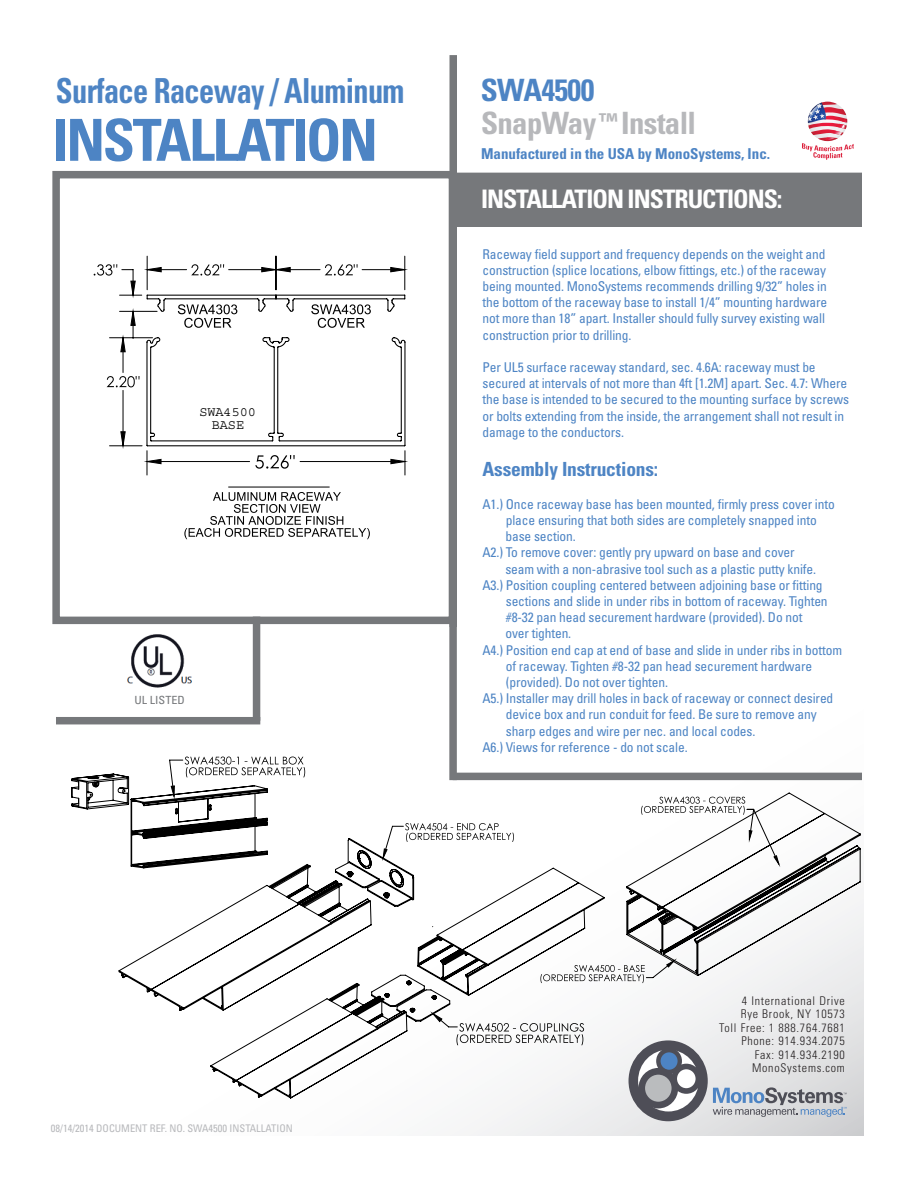
<style>
.page{position:relative;width:918px;height:1188px;background:#fff}
.page>*{position:absolute;margin:0;border:0;box-sizing:border-box;transform-origin:0 0}
.t1{font:700 condensed 58.05px "Univers";letter-spacing:-.04em;color:#4d84c4}
.t2{font:700 condensed 34.5px "Univers";letter-spacing:-.02em;color:#4d84c4;scale:.88 1}
.t3{font:700 condensed 30.75px "Univers";letter-spacing:-.02em;color:#b7b8bb}
.t4{font:700 condensed 30.75px "Univers";letter-spacing:-.02em;color:#4d84c4}
.t5{font:700 condensed 25.5px "Univers";letter-spacing:-.04em;color:#fff}
.t6{font:700 condensed 19.5px "Univers";letter-spacing:-.01em;color:#4d84c4}
.t7{font:700 condensed 15px "Univers";color:#4d84c4}
.t8{font:condensed 13.5px/16.2px "Univers";letter-spacing:-.01em;color:#4d84c4}
.t9{font:13.5px/13.5px "Courier";color:#000;text-align:center}
.t10{font:300 condensed 12px/13.5px "Univers";letter-spacing:.06em;color:#231f20}
.t11{font:condensed 11.25px "Univers";color:#76787b;scale:1.07 1}
.t12{font:condensed 10.5px "Univers";color:#b7b8bb}
.s1{font-family:"Myriad Pro";font-weight:600;font-style:italic;font-stretch:normal}
</style>
<div class="page">
<div style="left:629px;top:1040px;width:79px;height:81px;background:#4e4e57;border-radius:50%"></div>
<div style="left:638px;top:1050px;width:61px;height:61px;background:#fff;border-radius:50%"></div>
<svg style="left:658px;top:1050px;width:22px;height:22px"></svg>
<div style="left:656px;top:1048px;width:26px;height:26px;border:4px solid #4e4e57;border-radius:50%"></div>
<div style="left:642px;top:1071px;width:33px;height:34px;background:#babcbe;border-radius:50%"></div>
<div style="left:638px;top:1068px;width:40px;height:40px;border:7px solid #4e4e57;border-radius:50%"></div>
<div style="left:672px;top:1064px;width:29px;height:30px;border:6px solid #4e4e57;border-radius:50%"></div>
<svg style="left:713px;top:1087px;width:134px;height:30px"></svg>
<div style="left:456px;top:173px;width:406px;height:7px;background:#76787b"></div>
<div style="left:453px;top:773px;width:409px;height:7px;background:#76787b"></div>
<div style="left:449px;top:413px;width:8px;height:367px;background:#76787b"></div>
<div style="left:454px;top:175px;width:408px;height:51px;background:#76787b"></div>
<div style="left:449px;top:55px;width:8px;height:572px;background:#76787b"></div>
<img style="left:808px;top:102px;width:39px;height:39px">
<img style="left:808px;top:103px;width:18px;height:20px">
<img style="left:808px;top:122px;width:15px;height:1px">
<img style="left:808px;top:104px;width:17px;height:18px">
<img style="left:825px;top:120px;width:21px;height:21px">
<img style="left:809px;top:104px;width:13px;height:17px">
<svg style="left:802px;top:143px;width:52px;height:17px"></svg>
<svg style="left:71px;top:757px;width:234px;height:81px"></svg>
<svg style="left:605px;top:792px;width:256px;height:191px"></svg>
<svg style="left:388px;top:823px;width:126px;height:19px"></svg>
<svg style="left:118px;top:838px;width:297px;height:173px"></svg>
<svg style="left:210px;top:867px;width:395px;height:232px"></svg>
<div style="left:52px;top:171px;width:404px;height:453px;border:8px solid #76787b"></div>
<div style="left:253px;top:617px;width:7px;height:104px;background:#76787b"></div>
<div style="left:56px;top:717px;width:204px;height:7px;background:#76787b"></div>
<img style="left:127px;top:634px;width:65px;height:54px">
<svg style="left:184px;top:492px;width:186px;height:47px"></svg>
<hr style="left:228px;top:487px;width:102px;height:1px;background:#000">
<hr style="left:404px;top:256px;width:1px;height:34px;background:#000">
<hr style="left:276px;top:256px;width:1px;height:34px;background:#000">
<hr style="left:275px;top:256px;width:1px;height:34px;background:#000">
<hr style="left:147px;top:256px;width:1px;height:34px;background:#000">
<svg style="left:94px;top:264px;width:312px;height:211px"></svg>
<p class="t2" style="left:56px;top:70px;width:398px">Surface Raceway / Aluminum</p>
<p class="t1" style="left:53px;top:105px;width:327px">INSTALLATION</p>
<p class="t9" style="left:199px;top:405px;width:58px">SWA4500<br>BASE</p>
<p class="t11" style="left:134px;top:693px;width:49px">UL LISTED</p>
<p class="t4" style="left:481px;top:71px;width:115px">SWA4500</p>
<p class="t3" style="left:481px;top:104px;width:217px">SnapWay<span class="s1">™</span> Install</p>
<p class="t7" style="left:481px;top:144px;width:291px">Manufactured in the USA by MonoSystems, Inc.</p>
<p class="t5" style="left:481px;top:183px;width:303px">INSTALLATION INSTRUCTIONS:</p>
<p class="t8" style="left:483px;top:246px;width:346px">Raceway field support and frequency depends on the weight and construction (splice locations, elbow fittings, etc.) of the raceway being mounted. MonoSystems recommends drilling 9/32” holes in the bottom of the raceway base to install 1/4” mounting hardware not more than 18” apart. Installer should fully survey existing wall construction prior to drilling.</p>
<p class="t8" style="left:483px;top:359px;width:368px">Per UL5 surface raceway standard, sec. 4.6A: raceway must be secured at intervals of not more than 4ft [1.2M] apart. Sec. 4.7: Where the base is intended to be secured to the mounting surface by screws or bolts extending from the inside, the arrangement shall not result in damage to the conductors.</p>
<p class="t6" style="left:483px;top:458px;width:177px">Assembly Instructions:</p>
<p class="t8" style="left:483px;top:496px;width:354px;text-align:center">A1.) Once raceway base has been mounted, firmly press cover into place ensuring that both sides are completely snapped into</p>
<p class="t8" style="left:505px;top:528px;width:72px">base section.</p>
<p class="t8" style="left:483px;top:544px;width:314px">A2.) To remove cover: gently pry upward on base and cover</p>
<p class="t8" style="left:505px;top:561px;width:312px">seam with a non-abrasive tool such as a plastic putty knife.</p>
<p class="t8" style="left:506px;top:577px;width:323px;text-indent:-23px">A3.) Position coupling centered between adjoining base or fitting sections and slide in under ribs in bottom of raceway. Tighten #8-32 pan head securement hardware (provided). Do not</p>
<p class="t8" style="left:505px;top:625px;width:67px">over tighten.</p>
<p class="t8" style="left:506px;top:642px;width:338px;text-indent:-23px">A4.) Position end cap at end of base and slide in under ribs in bottom of raceway. Tighten #8-32 pan head securement hardware (provided). Do not over tighten.</p>
<p class="t8" style="left:506px;top:690px;width:329px;text-indent:-23px">A5.) Installer may drill holes in back of raceway or connect desired device box and run conduit for feed. Be sure to remove any sharp edges and wire per nec. and local codes.</p>
<p class="t8" style="left:483px;top:739px;width:207px">A6.) Views for reference - do not scale.</p>
<p class="t12" style="left:51px;top:1122px;width:244px">08/14/2014 DOCUMENT REF. NO. SWA4500 INSTALLATION</p>
<p class="t10" style="left:741px;top:994px;width:106px">4 International Drive<br>Rye Brook, NY 10573</p>
<p class="t10" style="left:719px;top:1021px;width:127px">Toll Free: 1 888.764.7681</p>
<p class="t10" style="left:741px;top:1034px;width:105px">Phone: 914.934.2075</p>
<p class="t10" style="left:755px;top:1048px;width:92px">Fax: 914.934.2190</p>
<p class="t10" style="left:752px;top:1061px;width:94px">MonoSystems.com</p>
</div>
